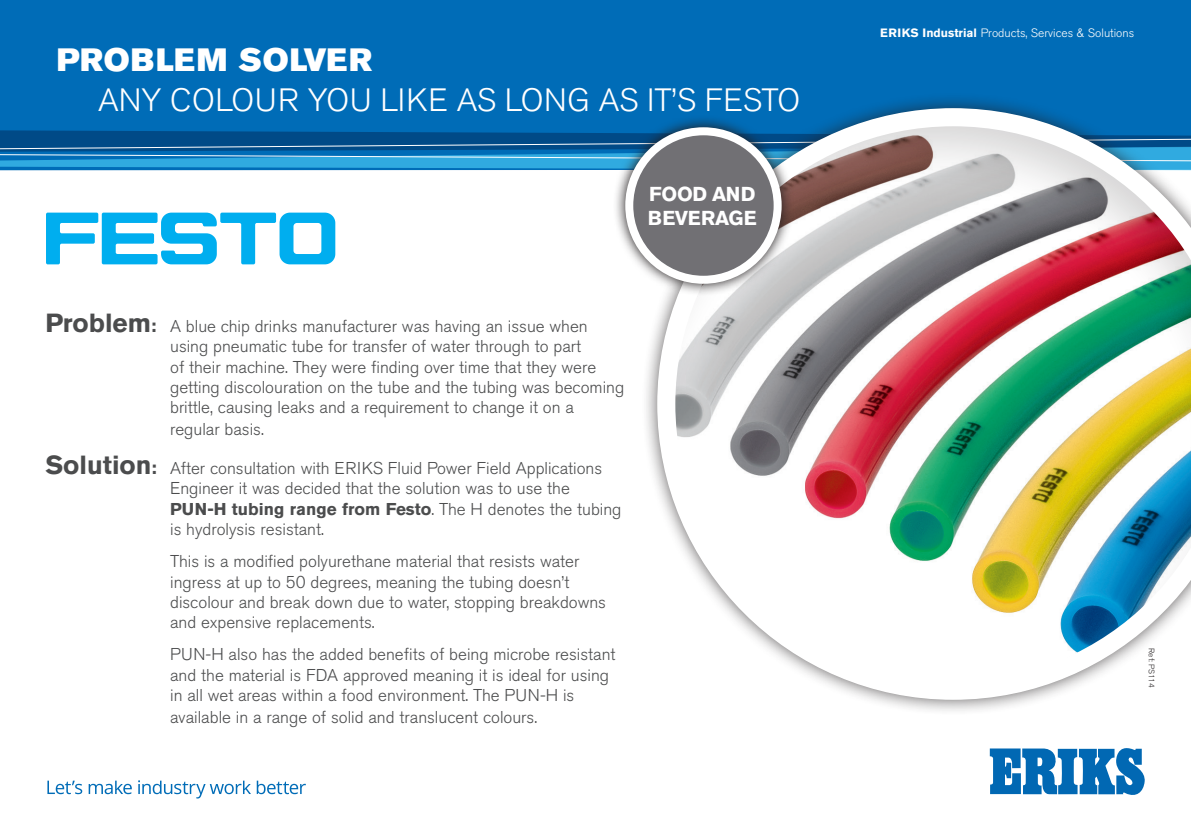
<style>
.page{position:relative;width:1191px;height:840px;background:#fff}
.page>*{position:absolute;margin:0;border:0;box-sizing:border-box;transform-origin:0 0}
.Table_Body{font:300 32px "Akzidenz Grotesk BE";color:#fff}
.t1{font:32px "Akzidenz Grotesk BE Super";letter-spacing:.03em;color:#fff}
.t2{font:700 20px "Akzidenz Grotesk BE";letter-spacing:-.02em;color:#fff}
.Table_Body-2{font:300 17px/20.4px "Akzidenz Grotesk BE";color:#4b4c4d}
.t3{font:300 12px "Akzidenz Grotesk BE";color:#fff}
.Table_Body-3{font:300 8px "Akzidenz Grotesk BE";color:#231f20}
.s1{font-weight:700}
.s2{font-weight:700;font-size:26px}
.s3{font-weight:700;font-size:18px}
</style>
<div class="page">
<div style="left:0;top:0;width:1191px;height:130px;background:#006cb7"></div>
<svg style="left:0;top:130px;width:613px;height:40px;background:#1974af"></svg>
<svg style="left:47px;top:780px;width:35px;height:13px"></svg>
<svg style="left:89px;top:780px;width:43px;height:13px"></svg>
<svg style="left:138px;top:780px;width:113px;height:18px"></svg>
<svg style="left:257px;top:780px;width:49px;height:13px"></svg>
<svg style="left:989px;top:748px;width:156px;height:47px"></svg>
<div style="left:640px;top:91px;width:551px;height:624px;background:#231f20;opacity:.75"></div>
<svg style="left:46px;top:212px;width:289px;height:52px"></svg>
<img style="left:657px;top:108px;width:534px;height:591px">
<svg style="left:613px;top:115px;width:180px;height:180px"></svg>
<div style="left:629px;top:131px;width:148px;height:148px;background:#717074;border-radius:50%"></div>
<div style="left:625px;top:127px;width:156px;height:156px;border:8px solid #fff;border-radius:50%"></div>
<h1 class="t1" style="left:57px;top:41px;width:317px">PROBLEM SOLVER</h1>
<p class="Table_Body" style="left:98px;top:82px;width:703px">ANY COLOUR YOU LIKE AS LONG AS IT’S FESTO</p>
<p class="t2" style="left:649px;top:182px;width:108px">FOOD AND</p>
<p class="t2" style="left:648px;top:206px;width:110px">BEVERAGE</p>
<p class="t3" style="left:880px;top:27px;width:255px"><span class="s1">ERIKS Industrial</span> Products, Services &amp; Solutions</p>
<p class="Table_Body-2" style="left:170px;top:315px;width:456px;text-indent:-125px"><span class="s2">Problem</span><span class="s3">:</span> A blue chip drinks manufacturer was having an issue when using pneumatic tube for transfer of water through to part<br>of their machine. They were finding over time that they were getting discolouration on the tube and the tubing was becoming brittle, causing leaks and a requirement to change it on a regular basis.</p>
<p class="Table_Body-2" style="left:170px;top:458px;width:453px;text-indent:-125px"><span class="s2">Solution</span><span class="s3">:</span> After consultation with ERIKS Fluid Power Field Applications Engineer it was decided that the solution was to use the <span class="s1">PUN-H tubing range from Festo</span>. The H denotes the tubing is hydrolysis resistant.</p>
<p class="Table_Body-2" style="left:170px;top:551px;width:437px">This is a modified polyurethane material that resists water ingress at up to 50 degrees, meaning the tubing doesn’t discolour and break down due to water, stopping breakdowns and expensive replacements.</p>
<p class="Table_Body-2" style="left:170px;top:643px;width:447px">PUN-H also has the added benefits of being microbe resistant and the material is FDA approved meaning it is ideal for using in all wet areas within a food environment. The PUN-H is available in a range of solid and translucent colours.</p>
<p class="Table_Body-3" style="left:1156px;top:647px;width:41px;rotate:90deg">Ref: PS114</p>
</div>
